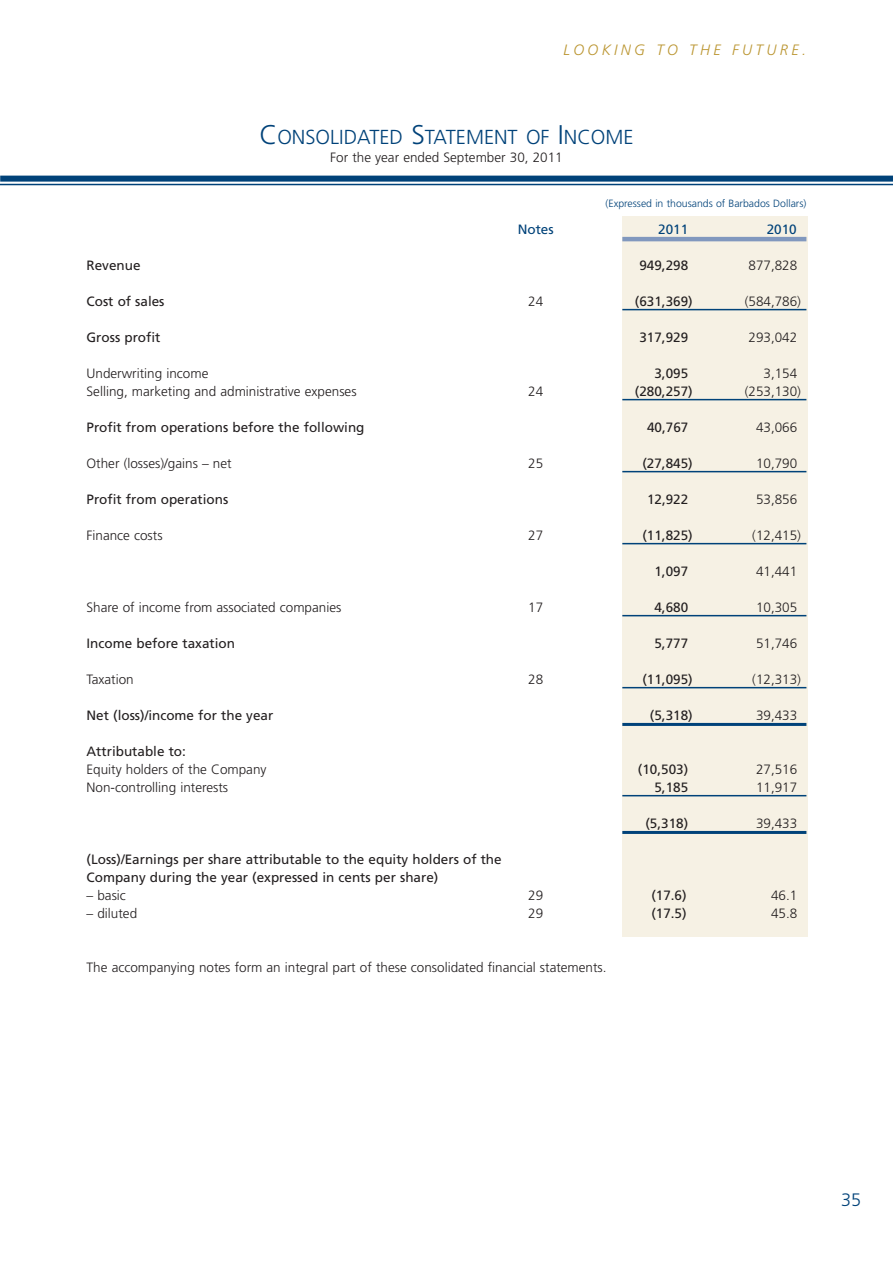
<style>
.page{position:relative;width:893px;height:1263px;background:#fff}
.page>*{position:absolute;margin:0;border:0;box-sizing:border-box;transform-origin:0 0}
.t1{font:300 20.25px "Frutiger";color:#004279}
.t2{font:300 18px "Frutiger";color:#004279}
.t3{font:italic 300 15px "Frutiger";letter-spacing:.22em;color:#bb9632}
.t4{font:300 13.5px "Frutiger";color:#231f20}
.t5{font:13.5px/18px "Frutiger";color:#231f20}
.t6{font:13.5px "Frutiger";color:#004279}
.t7{font:300 10.5px "Frutiger";color:#004279}
.s1{font-size:27px}
</style>
<div class="page">
<div style="left:0;top:176px;width:893px;height:6px;background:#004279"></div>
<hr style="left:0;top:184px;width:893px;height:1px;background:#004279">
<div style="left:622px;top:216px;width:186px;height:720px;background:#f6f1e4"></div>
<hr style="left:622px;top:237px;width:184px;height:4px;background:#8198be">
<hr style="left:622px;top:309px;width:184px;height:1px;background:#004279">
<hr style="left:622px;top:399px;width:184px;height:1px;background:#004279">
<hr style="left:622px;top:471px;width:184px;height:1px;background:#004279">
<hr style="left:622px;top:543px;width:184px;height:1px;background:#004279">
<hr style="left:622px;top:615px;width:184px;height:1px;background:#004279">
<hr style="left:622px;top:687px;width:184px;height:1px;background:#004279">
<hr style="left:622px;top:723px;width:184px;height:3px;background:#004279">
<hr style="left:622px;top:795px;width:184px;height:1px;background:#004279">
<hr style="left:622px;top:831px;width:184px;height:3px;background:#004279">
<p class="t3" style="left:563px;top:44px;width:244px">LOOKING TO THE FUTURE.</p>
<h1 class="t1" style="left:259px;top:129px;width:376px"><span class="s1">C</span>ONSOLIDATED <span class="s1">S</span>TATEMENT OF <span class="s1">I</span>NCOME</h1>
<p class="t4" style="left:330px;top:152px;width:234px">For the year ended September 30, 2011</p>
<p class="t7" style="left:606px;top:199px;width:202px">(Expressed in thousands of Barbados Dollars)</p>
<p class="t6" style="left:518px;top:224px;width:38px">Notes</p>
<p class="t6" style="left:658px;top:224px;width:32px">2011</p>
<p class="t6" style="left:767px;top:224px;width:32px">2010</p>
<p class="t5" style="left:87px;top:257px;width:56px">Revenue</p>
<p class="t5" style="left:639px;top:257px;width:50px">949,298</p>
<p class="t4" style="left:748px;top:260px;width:50px">877,828</p>
<p class="t5" style="left:87px;top:293px;width:80px">Cost of sales</p>
<p class="t4" style="left:528px;top:296px;width:17px">24</p>
<p class="t5" style="left:635px;top:293px;width:59px">(631,369)</p>
<p class="t4" style="left:745px;top:296px;width:58px">(584,786)</p>
<p class="t5" style="left:87px;top:329px;width:75px">Gross profit</p>
<p class="t5" style="left:639px;top:329px;width:50px">317,929</p>
<p class="t4" style="left:748px;top:332px;width:50px">293,042</p>
<p class="t4" style="left:87px;top:368px;width:123px">Underwriting income</p>
<p class="t5" style="left:654px;top:365px;width:35px">3,095</p>
<p class="t4" style="left:763px;top:368px;width:35px">3,154</p>
<p class="t4" style="left:87px;top:386px;width:272px">Selling, marketing and administrative expenses</p>
<p class="t4" style="left:528px;top:386px;width:17px">24</p>
<p class="t5" style="left:635px;top:383px;width:59px">(280,257)</p>
<p class="t4" style="left:745px;top:386px;width:58px">(253,130)</p>
<p class="t5" style="left:87px;top:419px;width:279px">Profit from operations before the following</p>
<p class="t5" style="left:647px;top:419px;width:43px">40,767</p>
<p class="t4" style="left:756px;top:422px;width:43px">43,066</p>
<p class="t4" style="left:87px;top:458px;width:147px">Other (losses)/gains – net</p>
<p class="t4" style="left:528px;top:458px;width:17px">25</p>
<p class="t5" style="left:642px;top:455px;width:52px">(27,845)</p>
<p class="t4" style="left:756px;top:458px;width:43px">10,790</p>
<p class="t5" style="left:87px;top:491px;width:143px">Profit from operations</p>
<p class="t5" style="left:647px;top:491px;width:43px">12,922</p>
<p class="t4" style="left:756px;top:494px;width:43px">53,856</p>
<p class="t4" style="left:87px;top:530px;width:78px">Finance costs</p>
<p class="t4" style="left:528px;top:530px;width:17px">27</p>
<p class="t5" style="left:642px;top:527px;width:52px">(11,825)</p>
<p class="t4" style="left:752px;top:530px;width:50px">(12,415)</p>
<p class="t5" style="left:654px;top:563px;width:35px">1,097</p>
<p class="t4" style="left:756px;top:566px;width:43px">41,441</p>
<p class="t4" style="left:87px;top:602px;width:256px">Share of income from associated companies</p>
<p class="t4" style="left:528px;top:602px;width:17px">17</p>
<p class="t5" style="left:654px;top:599px;width:35px">4,680</p>
<p class="t4" style="left:756px;top:602px;width:43px">10,305</p>
<p class="t5" style="left:87px;top:635px;width:150px">Income before taxation</p>
<p class="t5" style="left:654px;top:635px;width:35px">5,777</p>
<p class="t4" style="left:756px;top:638px;width:43px">51,746</p>
<p class="t4" style="left:87px;top:674px;width:49px">Taxation</p>
<p class="t4" style="left:528px;top:674px;width:17px">28</p>
<p class="t5" style="left:642px;top:671px;width:52px">(11,095)</p>
<p class="t4" style="left:752px;top:674px;width:50px">(12,313)</p>
<p class="t5" style="left:87px;top:707px;width:188px">Net (loss)/income for the year</p>
<p class="t5" style="left:650px;top:707px;width:44px">(5,318)</p>
<p class="t4" style="left:756px;top:710px;width:43px">39,433</p>
<p class="t5" style="left:87px;top:743px;width:101px">Attributable to:</p>
<p class="t4" style="left:87px;top:764px;width:182px">Equity holders of the Company</p>
<p class="t5" style="left:638px;top:761px;width:52px">(10,503)</p>
<p class="t4" style="left:756px;top:764px;width:43px">27,516</p>
<p class="t4" style="left:87px;top:782px;width:143px">Non-controlling interests</p>
<p class="t5" style="left:654px;top:779px;width:35px">5,185</p>
<p class="t4" style="left:756px;top:782px;width:43px">11,917</p>
<p class="t5" style="left:645px;top:815px;width:44px">(5,318)</p>
<p class="t4" style="left:756px;top:818px;width:43px">39,433</p>
<p class="t5" style="left:87px;top:851px;width:417px">(Loss)/Earnings per share attributable to the equity holders of the<br>Company during the year (expressed in cents per share)</p>
<p class="t4" style="left:87px;top:890px;width:41px">– basic</p>
<p class="t4" style="left:528px;top:890px;width:17px">29</p>
<p class="t5" style="left:651px;top:887px;width:37px">(17.6)</p>
<p class="t4" style="left:771px;top:890px;width:28px">46.1</p>
<p class="t4" style="left:87px;top:908px;width:52px">– diluted</p>
<p class="t4" style="left:528px;top:908px;width:17px">29</p>
<p class="t5" style="left:651px;top:905px;width:37px">(17.5)</p>
<p class="t4" style="left:771px;top:908px;width:28px">45.8</p>
<p class="t4" style="left:87px;top:962px;width:522px">The accompanying notes form an integral part of these consolidated financial statements.</p>
<h2 class="t2" style="left:841px;top:1192px;width:22px">35</h2>
</div>
